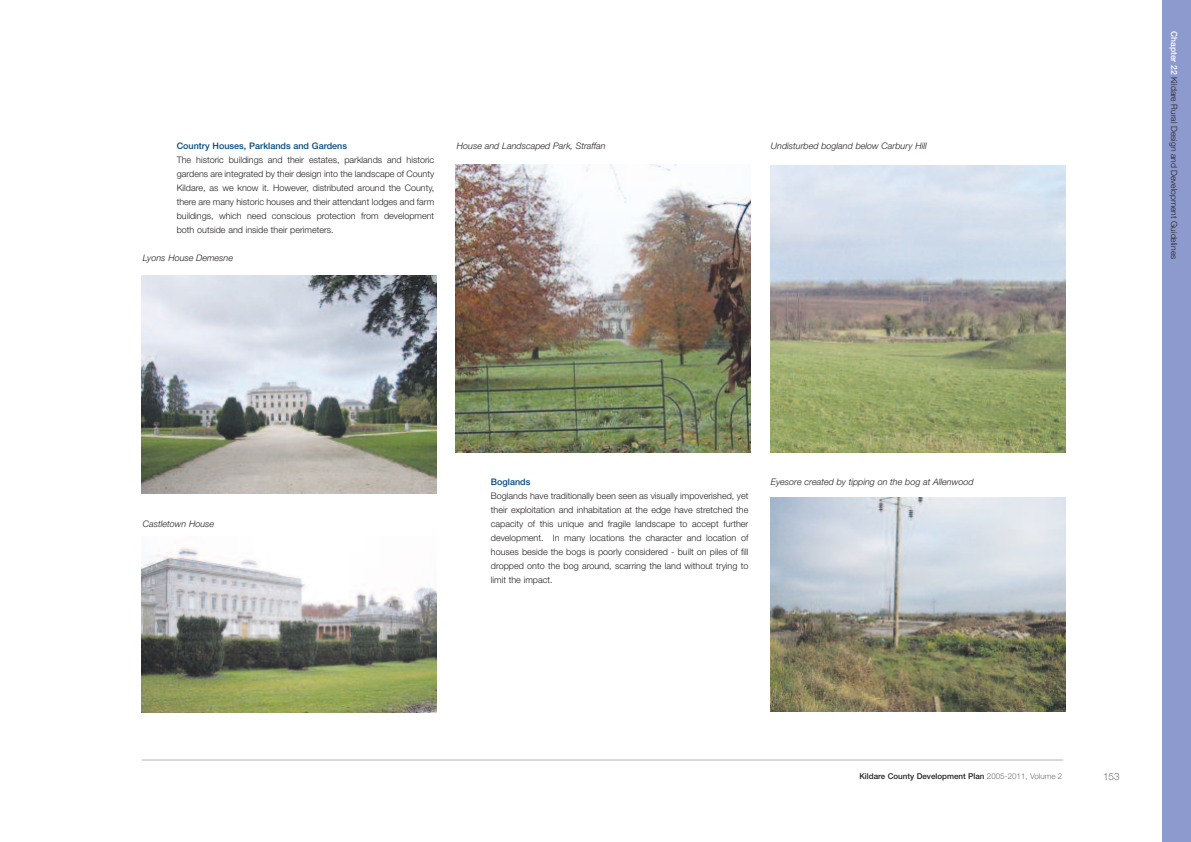
<style>
.page{position:relative;width:1191px;height:842px;background:#fff}
.page>*{position:absolute;margin:0;border:0;box-sizing:border-box;transform-origin:0 0}
.t1{font:300 10px "Helvetica Neue";color:#717074}
.t2{font:300 9px/14px "Helvetica Neue";color:#231f20;text-align:justify}
.t3{font:italic 300 9px "Helvetica Neue";color:#231f20}
.t4{font:500 9px "Helvetica Neue";color:#014882}
.t5{font:300 8.5px "Helvetica Neue";color:#231f20}
.t6{font:500 8px "Helvetica Neue";color:#231f20}
.s1{font-weight:500;color:#fff}
.s2{font-weight:300;color:#717074}
</style>
<div class="page">
<img style="left:142px;top:276px;width:295px;height:217px">
<img style="left:142px;top:545px;width:295px;height:168px">
<img style="left:455px;top:164px;width:295px;height:288px">
<img style="left:770px;top:166px;width:295px;height:287px">
<img style="left:770px;top:498px;width:295px;height:214px">
<hr style="left:142px;top:760px;width:921px;height:1px;background:#b4b3b7">
<div style="left:1162px;top:0;width:29px;height:842px;background:#8d9acd"></div>
<p class="t4" style="left:177px;top:143px;width:172px">Country Houses, Parklands and Gardens</p>
<p class="t2" style="left:177px;top:154px;width:259px">The historic buildings and their estates, parklands and historic gardens are integrated by their design into the landscape of County Kildare, as we know it. However, distributed around the County, there are many historic houses and their attendant lodges and farm buildings, which need conscious protection from development both outside and inside their perimeters.</p>
<p class="t3" style="left:143px;top:255px;width:92px">Lyons House Demesne</p>
<p class="t3" style="left:457px;top:143px;width:150px">House and Landscaped Park, Straffan</p>
<p class="t3" style="left:771px;top:143px;width:157px">Undisturbed bogland below Carbury Hill</p>
<p class="t5" style="left:1177px;top:31px;width:230px;rotate:90deg"><span class="s1">Chapter 22</span> Kildare Rural Design and Development Guidelines</p>
<p class="t3" style="left:143px;top:521px;width:73px">Castletown House</p>
<p class="t4" style="left:491px;top:479px;width:41px">Boglands</p>
<p class="t2" style="left:491px;top:490px;width:259px">Boglands have traditionally been seen as visually impoverished, yet their exploitation and inhabitation at the edge have stretched the capacity of this unique and fragile landscape to accept further development. In many locations the character and location of houses beside the bogs is poorly considered - built on piles of fill dropped onto the bog around, scarring the land without trying to limit the impact.</p>
<p class="t3" style="left:771px;top:479px;width:204px">Eyesore created by tipping on the bog at Allenwood</p>
<p class="t6" style="left:859px;top:773px;width:204px">Kildare County Development Plan <span class="s2">2005-2011, Volume 2</span></p>
<p class="t1" style="left:1103px;top:773px;width:18px">153</p>
</div>
